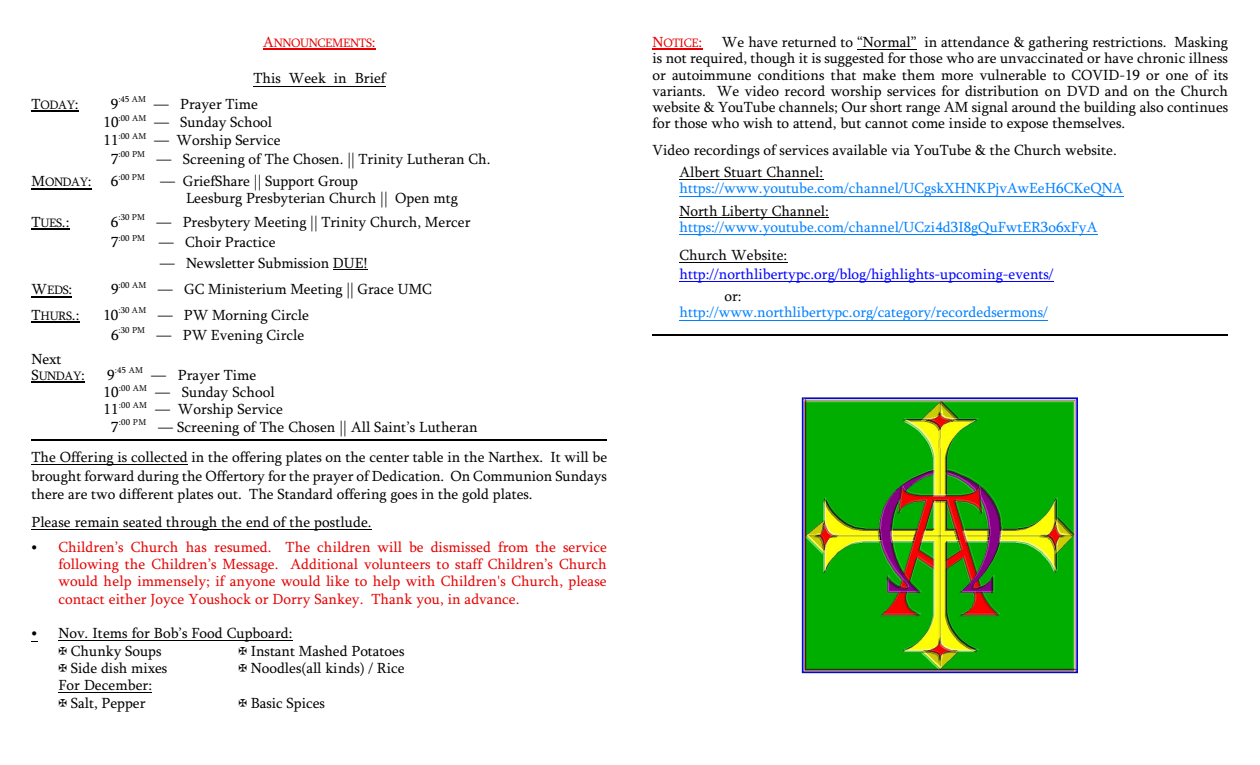
<style>
.page{position:relative;width:1260px;height:765px;background:#fff}
.page>*{position:absolute;margin:0;border:0;box-sizing:border-box;transform-origin:0 0}
.t1{font:15px/16.2px "Sylfaen";color:#000}
.t2{font:15px/17.4px "Sylfaen";color:#e60000;text-align:justify}
.t3{font:15px "Sylfaen";color:#0080ff}
.t4{font:15px "Sylfaen";color:#00f}
.t5{font:12.5px "Sylfaen";letter-spacing:-.025em;color:#000}
.t6{font:12.5px "Sylfaen";letter-spacing:-.025em;color:#e60000}
.s1{font-size:15px}
.s2{font-style:italic}
.s3{font-size:12.5px}
</style>
<div class="page">
<img style="left:802px;top:398px;width:276px;height:276px">
<hr style="left:263px;top:48px;width:113px;height:1px;background:#e60000">
<hr style="left:263px;top:49px;width:113px;height:1px;background:#e60000">
<hr style="left:253px;top:86px;width:133px;height:1px;background:#000">
<hr style="left:32px;top:111px;width:47px;height:1px;background:#000">
<hr style="left:32px;top:188px;width:60px;height:1px;background:#000">
<hr style="left:32px;top:229px;width:38px;height:1px;background:#000">
<hr style="left:333px;top:269px;width:35px;height:1px;background:#000">
<hr style="left:32px;top:296px;width:40px;height:1px;background:#000">
<hr style="left:32px;top:321px;width:48px;height:2px;background:#000">
<hr style="left:32px;top:382px;width:53px;height:1px;background:#000">
<hr style="left:32px;top:464px;width:156px;height:1px;background:#000">
<hr style="left:32px;top:529px;width:340px;height:1px;background:#000">
<hr style="left:58px;top:640px;width:235px;height:1px;background:#000">
<hr style="left:58px;top:692px;width:94px;height:1px;background:#000">
<hr style="left:652px;top:48px;width:51px;height:1px;background:#e60000">
<hr style="left:652px;top:49px;width:51px;height:1px;background:#e60000">
<hr style="left:857px;top:49px;width:60px;height:1px;background:#000">
<hr style="left:679px;top:179px;width:145px;height:1px;background:#000">
<hr style="left:679px;top:196px;width:445px;height:1px;background:#0080ff">
<hr style="left:679px;top:218px;width:150px;height:1px;background:#000">
<hr style="left:679px;top:234px;width:419px;height:1px;background:#0080ff">
<hr style="left:679px;top:262px;width:109px;height:1px;background:#000">
<hr style="left:679px;top:281px;width:375px;height:1px;background:#00f">
<hr style="left:679px;top:320px;width:369px;height:1px;background:#0080ff">
<hr style="left:32px;top:440px;width:575px;height:1px;background:#000">
<hr style="left:652px;top:334px;width:576px;height:1px;background:#000">
<p class="t6" style="left:263px;top:38px;width:114px"><span class="s1">A</span>NNOUNCEMENTS<span class="s1">:</span></p>
<p class="t1" style="left:253px;top:72px;width:134px">This Week in Brief</p>
<p class="t5" style="left:32px;top:100px;width:49px"><span class="s1">T</span>ODAY<span class="s1">:</span></p>
<p class="t1" style="left:111px;top:97px;width:149px">9<sup>:45</sup> <sup>AM</sup> — Prayer Time</p>
<p class="t1" style="left:104px;top:116px;width:170px">10<sup>:00</sup> <sup>AM</sup> — Sunday School</p>
<p class="t1" style="left:104px;top:134px;width:179px">11<sup>:00</sup> <sup>AM</sup> — Worship Service</p>
<p class="t1" style="left:111px;top:152px;width:381px">7<sup>:00</sup> <sup>PM</sup> — Screening of <span class="s2">The Chosen.</span> || Trinity Lutheran Ch.</p>
<p class="t5" style="left:32px;top:177px;width:62px"><span class="s1">M</span>ONDAY<span class="s1">:</span></p>
<p class="t1" style="left:186px;top:174px;width:273px;line-height:17.4px;text-indent:-75px">6<sup>:00</sup> <sup>PM</sup> — GriefShare || Support Group<br>Leesburg Presbyterian Church || Open mtg</p>
<p class="t1" style="left:32px;top:215px;width:40px">T<span class="s3">UES</span>.:</p>
<p class="t1" style="left:111px;top:213px;width:361px;line-height:20.4px">6<sup>:30</sup> <sup>PM</sup> — Presbytery Meeting || Trinity Church, Mercer<br>7<sup>:00</sup> <sup>PM</sup> — Choir Practice</p>
<p class="t1" style="left:160px;top:256px;width:209px">— Newsletter Submission DUE!</p>
<p class="t5" style="left:32px;top:285px;width:42px"><span class="s1">W</span>EDS<span class="s1">:</span></p>
<p class="t1" style="left:111px;top:282px;width:322px">9<sup>:00</sup> <sup>AM</sup> — GC Ministerium Meeting || Grace UMC</p>
<p class="t5" style="left:32px;top:310px;width:49px"><span class="s1">T</span>HURS<span class="s1">.:</span></p>
<p class="t1" style="left:103px;top:306px;width:207px;line-height:20.4px;text-align:center">10<sup>:30</sup> <sup>AM</sup> — PW Morning Circle<br>6<sup>:30</sup> <sup>PM</sup> — PW Evening Circle</p>
<p class="t1" style="left:32px;top:353px;width:32px">Next</p>
<p class="t5" style="left:32px;top:370px;width:55px"><span class="s1">S</span>UNDAY<span class="s1">:</span></p>
<p class="t1" style="left:107px;top:368px;width:151px">9<sup>:45</sup> <sup>AM</sup> — Prayer Time</p>
<p class="t1" style="left:104px;top:386px;width:173px">10<sup>:00</sup> <sup>AM</sup> — Sunday School</p>
<p class="t1" style="left:104px;top:403px;width:181px">11<sup>:00</sup> <sup>AM</sup> — Worship Service</p>
<p class="t1" style="left:111px;top:420px;width:368px">7<sup>:00</sup> <sup>PM</sup> — Screening of <span class="s2">The Chosen</span> || All Saint’s Lutheran</p>
<p class="t1" style="left:32px;top:450px;width:577px;line-height:18.2px;text-align:justify">The Offering is collected in the offering plates on the center table in the Narthex. It will be brought forward during the Offertory for the prayer of Dedication. On Communion Sundays there are two different plates out. The Standard offering goes in the gold plates.</p>
<p class="t1" style="left:32px;top:516px;width:342px">Please remain seated through the end of the postlude.</p>
<p class="t2" style="left:58px;top:540px;width:550px">Children’s Church has resumed. The children will be dismissed from the service following the Children’s Message. Additional volunteers to staff Children’s Church would help immensely; if anyone would like to help with Children's Church, please contact either Joyce Youshock or Dorry Sankey. Thank you, in advance.</p>
<p class="t1" style="left:71px;top:626px;width:223px;line-height:17.2px;text-indent:-12px">Nov. Items for Bob’s Food Cupboard:<br>Chunky Soups</p>
<p class="t1" style="left:251px;top:644px;width:155px">Instant Mashed Potatoes</p>
<p class="t1" style="left:71px;top:662px;width:98px">Side dish mixes</p>
<p class="t1" style="left:251px;top:662px;width:155px">Noodles(all kinds) / Rice</p>
<p class="t1" style="left:58px;top:678px;width:95px;line-height:17.4px;text-align:center">For December:<br>Salt, Pepper</p>
<p class="t1" style="left:251px;top:696px;width:76px">Basic Spices</p>
<p class="t1" style="left:652px;top:35px;width:577px;text-align:justify;text-indent:69px">We have returned to <span class="s2">“Normal”</span> in attendance &amp; gathering restrictions. Masking is not required, though it is suggested for those who are unvaccinated or have chronic illness or autoimmune conditions that make them more vulnerable to COVID-19 or one of its variants. We video record worship services for distribution on DVD and on the Church website &amp; YouTube channels; Our short range AM signal around the building also continues for those who wish to attend, but cannot come inside to expose themselves.</p>
<p class="t1" style="left:679px;top:140px;width:439px;line-height:22.4px;text-indent:-27px">Video recordings of services available via YouTube &amp; the Church website.<br>Albert Stuart Channel:</p>
<p class="t3" style="left:679px;top:182px;width:445px">https://www.youtube.com/channel/UCgskXHNKPjvAwEeH6CKeQNA</p>
<p class="t1" style="left:679px;top:204px;width:151px">North Liberty Channel:</p>
<p class="t3" style="left:679px;top:221px;width:419px">https://www.youtube.com/channel/UCzi4d3I8gQuFwtER3o6xFyA</p>
<p class="t1" style="left:679px;top:249px;width:109px">Church Website:</p>
<p class="t4" style="left:679px;top:268px;width:375px">http://northlibertypc.org/blog/highlights-upcoming-events/</p>
<p class="t1" style="left:724px;top:290px;width:19px">or:</p>
<p class="t3" style="left:679px;top:306px;width:370px">http://www.northlibertypc.org/category/recordedsermons/</p>
<p class="t6" style="left:652px;top:38px;width:51px"><span class="s1">N</span>OTICE<span class="s1">:</span></p>
</div>
